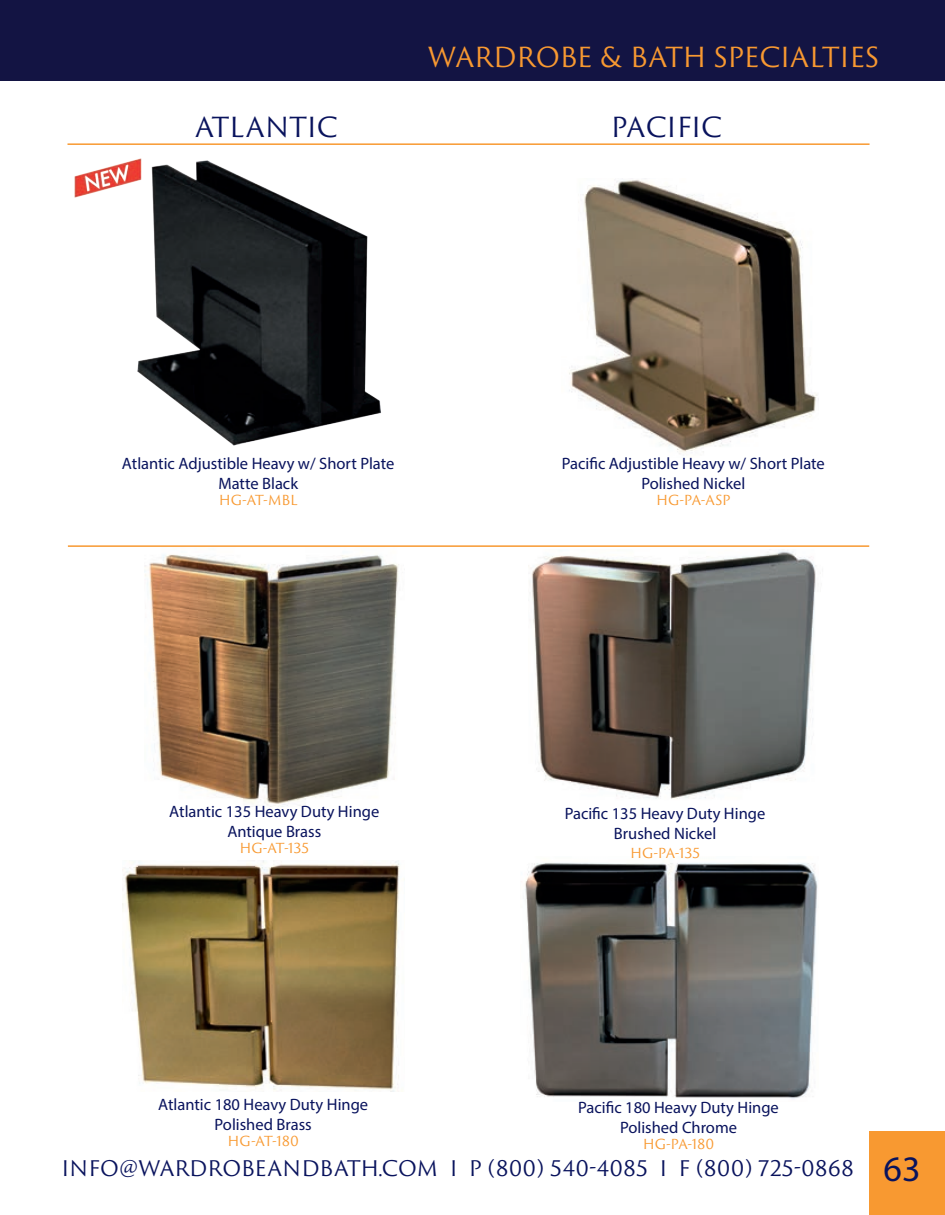
<style>
.page{position:relative;width:945px;height:1215px;background:#fff}
.page>*{position:absolute;margin:0;border:0;box-sizing:border-box;transform-origin:0 0}
.t1{font:27px "Trajan Sans Pro";letter-spacing:-.01em;color:#f89931}
.t2{font:27px "Trajan Sans Pro";letter-spacing:-.005em;color:#09135d}
.t3{font:21px "Trajan Sans Pro";color:#09135d}
.t4{font:16.5px/19.8px "Myriad Pro";color:#09135d;text-align:center}
.t5{font:13.5px "Trajan Sans Pro";letter-spacing:-.005em;color:#f89931}
.s1{font-family:"Myriad Pro";font-size:36px}
</style>
<div class="page">
<div style="left:14px;top:0;width:931px;height:80px;background:#131443"></div>
<div style="left:0;top:0;width:14px;height:80px;background:#131443"></div>
<hr style="left:68px;top:143px;width:802px;height:2px;background:#f89931">
<div style="left:869px;top:1131px;width:76px;height:84px;background:#f89931"></div>
<img style="left:144px;top:554px;width:255px;height:252px">
<img style="left:528px;top:551px;width:288px;height:248px">
<img style="left:569px;top:180px;width:248px;height:274px">
<img style="left:122px;top:860px;width:278px;height:232px">
<img style="left:525px;top:862px;width:293px;height:237px">
<hr style="left:68px;top:545px;width:801px;height:2px;background:#f89931">
<img style="left:137px;top:160px;width:244px;height:286px">
<img style="left:74px;top:158px;width:70px;height:45px">
<h1 class="t1" style="left:428px;top:38px;width:453px">WARDROBE &amp; BATH SPECIALTIES</h1>
<h1 class="t2" style="left:195px;top:108px;width:144px">ATLANTIC</h1>
<h1 class="t2" style="left:611px;top:108px;width:113px">PACIFIC</h1>
<p class="t4" style="left:122px;top:454px;width:274px">Atlantic Adjustible Heavy w/ Short Plate<br>Matte Black</p>
<p class="t5" style="left:219px;top:491px;width:81px">HG-AT-MBL</p>
<p class="t4" style="left:169px;top:802px;width:212px">Atlantic 135 Heavy Duty Hinge<br>Antique Brass</p>
<p class="t5" style="left:239px;top:839px;width:71px">HG-AT-135</p>
<p class="t4" style="left:158px;top:1095px;width:212px">Atlantic 180 Heavy Duty Hinge<br>Polished Brass</p>
<p class="t5" style="left:228px;top:1132px;width:73px">HG-AT-180</p>
<p class="t4" style="left:562px;top:454px;width:265px">Pacific Adjustible Heavy w/ Short Plate<br>Polished Nickel</p>
<p class="t5" style="left:656px;top:491px;width:76px">HG-PA-ASP</p>
<p class="t4" style="left:565px;top:803px;width:202px">Pacific 135 Heavy Duty Hinge<br>Brushed Nickel</p>
<p class="t5" style="left:630px;top:844px;width:72px">HG-PA-135</p>
<p class="t4" style="left:578px;top:1098px;width:202px">Pacific 180 Heavy Duty Hinge<br>Polished Chrome</p>
<p class="t5" style="left:643px;top:1135px;width:73px">HG-PA-180</p>
<p class="t3" style="left:61px;top:1153px;width:861px">INFO@WARDROBEANDBATH.COM I P (800) 540-4085 I F (800) 725-0868 <span class="s1">63</span></p>
</div>
